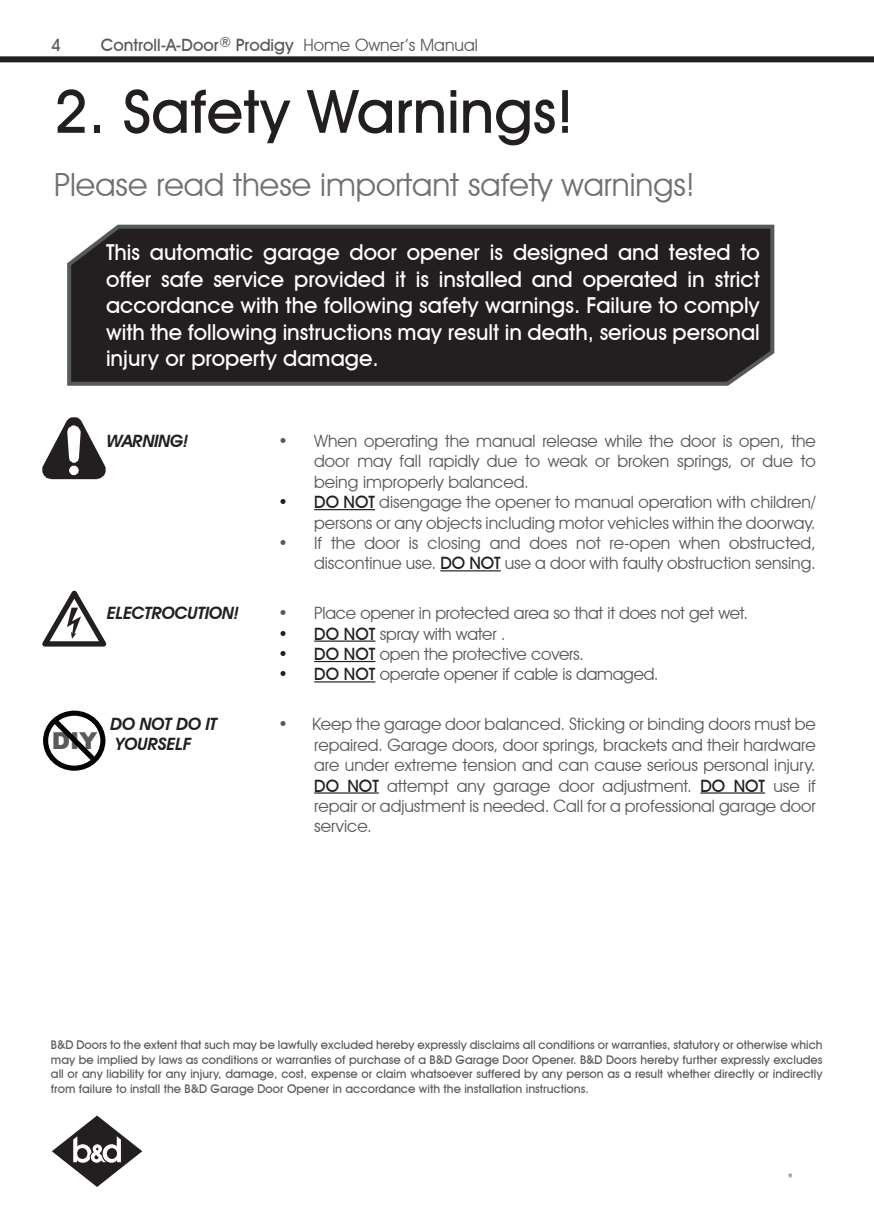
<style>
.page{position:relative;width:874px;height:1225px;background:#fff}
.page>*{position:absolute;margin:0;border:0;box-sizing:border-box;transform-origin:0 0}
.Page_Header{font:500 60px "Avant Garde IT Cby BT";color:#231f20}
.Warnings_LARGE-bold{font:32px "Avant Garde IT Cby BT";color:#717074}
.t1{font:900 23.4px "Arial";color:#595a5c}
.Safety_Rules{font:500 22px/26.4px "Avant Garde IT Cby BT";color:#fff;text-align:justify}
.t2{font:17px/20.4px "Avant Garde IT Cby BT";color:#58595b;text-align:justify}
.t3{font:500 17px "Avant Garde IT Cby BT";color:#58595b}
.t4{font:italic 600 17px/20px "Avant Garde IT Cby BT";letter-spacing:-.015em;color:#231f20}
.Disclaimer{font:500 12px/14.4px "Avant Garde IT Cby BT";color:#58595b;text-align:justify}
.s1{font-weight:400}
.s2{font-weight:500;color:#231f20}
</style>
<div class="page">
<div style="left:0;top:56px;width:873px;height:6px;background:#231f20"></div>
<svg style="left:52px;top:1115px;width:90px;height:72px"></svg>
<svg style="left:67px;top:224px;width:708px;height:162px;background:#2a2728"></svg>
<hr style="left:314px;top:509px;width:61px;height:1px;background:#231f20">
<hr style="left:440px;top:570px;width:60px;height:1px;background:#231f20">
<hr style="left:314px;top:640px;width:61px;height:1px;background:#231f20">
<hr style="left:314px;top:661px;width:61px;height:1px;background:#231f20">
<hr style="left:314px;top:681px;width:61px;height:1px;background:#231f20">
<hr style="left:314px;top:792px;width:64px;height:1px;background:#231f20">
<hr style="left:700px;top:792px;width:64px;height:1px;background:#231f20">
<svg style="left:42px;top:591px;width:64px;height:55px"></svg>
<svg style="left:42px;top:417px;width:64px;height:62px"></svg>
<div style="left:43px;top:710px;width:62px;height:60px;border:5px solid #010203;border-radius:50%"></div>
<svg style="left:47px;top:713px;width:54px;height:53px"></svg>
<p class="t3" style="left:51px;top:34px;width:11px">4</p>
<p class="t3" style="left:101px;top:34px;width:378px">Controll-A-Door<sup>®</sup> Prodigy <span class="s1">Home Owner’s Manual</span></p>
<p class="Page_Header" style="left:54px;top:75px;width:521px">2. Safety Warnings!</p>
<p class="Warnings_LARGE-bold" style="left:54px;top:165px;width:642px">Please read these important safety warnings!</p>
<p class="Safety_Rules" style="left:106px;top:239px;width:655px">This automatic garage door opener is designed and tested to offer safe service provided it is installed and operated in strict accordance with the following safety warnings. Failure to comply with the following instructions may result in death, serious personal injury or property damage.</p>
<p class="t1" style="left:52px;top:723px;width:47px">DIY</p>
<p class="t4" style="left:107px;top:431px;width:82px">WARNING!</p>
<p class="t2" style="left:314px;top:430px;width:503px;text-indent:-36px">• When operating the manual release while the door is open, the door may fall rapidly due to weak or broken springs, or due to being improperly balanced.</p>
<p class="t2" style="left:278px;top:492px;width:539px;text-align:right"><span class="s2">• DO NOT</span> disengage the opener to manual operation with children/ persons or any objects including motor vehicles within the doorway.</p>
<p class="t2" style="left:278px;top:532px;width:539px;text-align:right">• If the door is closing and does not re-open when obstructed, discontinue use. <span class="s2">DO NOT</span> use a door with faulty obstruction sensing.</p>
<p class="t4" style="left:107px;top:603px;width:133px">ELECTROCUTION!</p>
<p class="t2" style="left:278px;top:603px;width:471px">• Place opener in protected area so that it does not get wet.</p>
<p class="t2" style="left:278px;top:623px;width:229px"><span class="s2">• DO NOT</span> spray with water .</p>
<p class="t2" style="left:278px;top:643px;width:307px"><span class="s2">• DO NOT</span> open the protective covers.</p>
<p class="t2" style="left:278px;top:664px;width:382px"><span class="s2">• DO NOT</span> operate opener if cable is damaged.</p>
<p class="t4" style="left:110px;top:714px;width:108px">DO NOT DO IT<br>YOURSELF</p>
<p class="t2" style="left:314px;top:714px;width:503px;text-indent:-36px">• Keep the garage door balanced. Sticking or binding doors must be repaired. Garage doors, door springs, brackets and their hardware are under extreme tension and can cause serious personal injury.<br><span class="s2">DO NOT</span> attempt any garage door adjustment. <span class="s2">DO NOT</span> use if repair or adjustment is needed. Call for a professional garage door service.</p>
<p class="Disclaimer" style="left:51px;top:1037px;width:772px">B&amp;D Doors to the extent that such may be lawfully excluded hereby expressly disclaims all conditions or warranties, statutory or otherwise which may be implied by laws as conditions or warranties of purchase of a B&amp;D Garage Door Opener. B&amp;D Doors hereby further expressly excludes all or any liability for any injury, damage, cost, expense or claim whatsoever suffered by any person as a result whether directly or indirectly from failure to install the B&amp;D Garage Door Opener in accordance with the installation instructions.</p>
</div>
